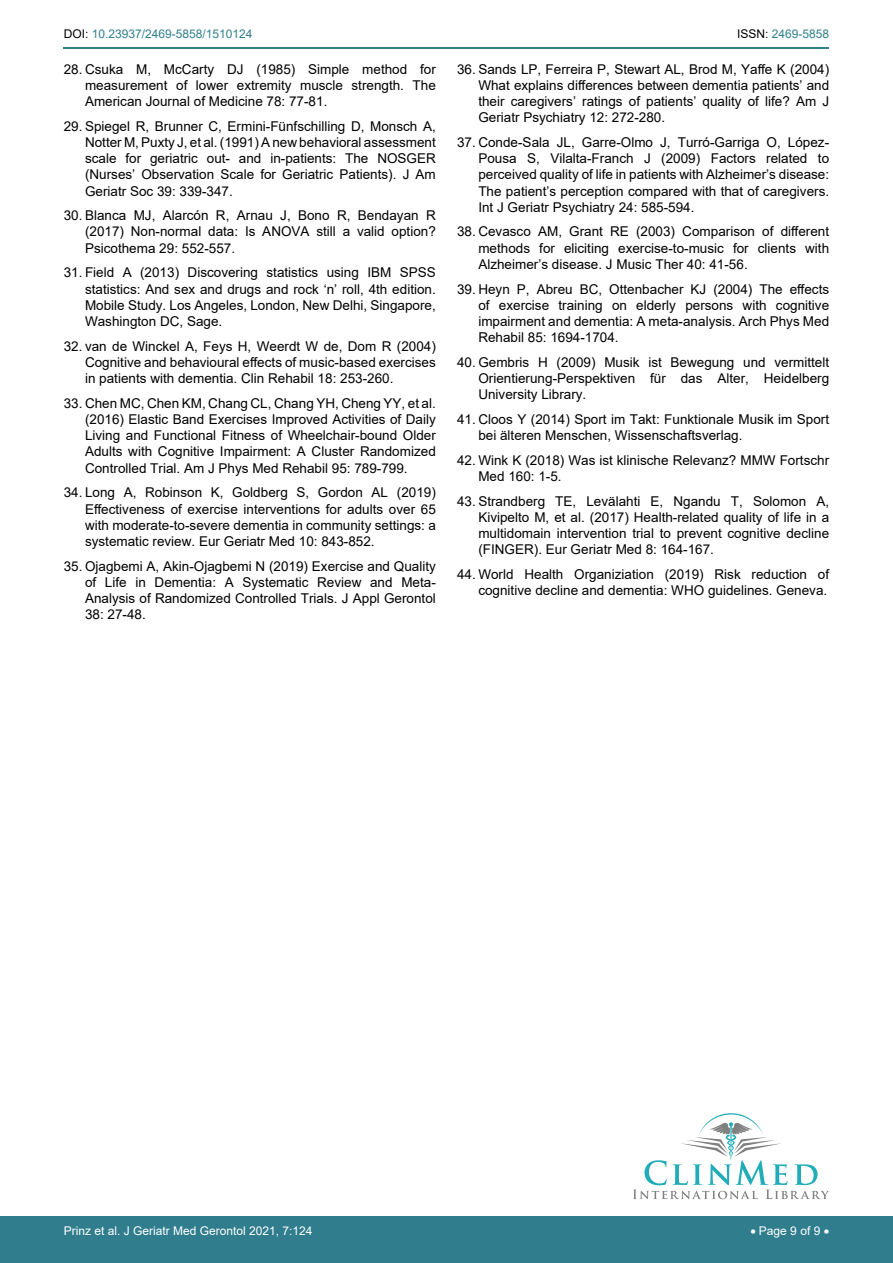
<style>
.page{position:relative;width:893px;height:1263px;background:#fff}
.page>*{position:absolute;margin:0;border:0;box-sizing:border-box;transform-origin:0 0}
.t1{font:13.5px/16.2px "Arial";color:#000;text-align:justify}
.t2{font:12px "Arial";color:#fff}
.t3{font:12px "Arial";color:#30808d}
.s1{color:#000}
</style>
<div class="page">
<hr style="left:64px;top:47px;width:765px;height:1px;background:#30808d">
<div style="left:0;top:1217px;width:893px;height:46px;background:#307d8d"></div>
<svg style="left:633px;top:1113px;width:196px;height:86px"></svg>
<p class="t3" style="left:64px;top:26px;width:190px"><span class="s1">DOI:</span> 10.23937/2469-5858/1510124</p>
<p class="t3" style="left:737px;top:26px;width:94px"><span class="s1">ISSN:</span> 2469-5858</p>
<p class="t1" style="left:85px;top:61px;width:352px;text-indent:-21px">28. Csuka M, McCarty DJ (1985) Simple method for measurement of lower extremity muscle strength. The American Journal of Medicine 78: 77-81.</p>
<p class="t1" style="left:85px;top:118px;width:352px;text-indent:-21px">29. Spiegel R, Brunner C, Ermini-Fünfschilling D, Monsch A, Notter M, Puxty J, et al. (1991) A new behavioral assessment scale for geriatric out- and in-patients: The NOSGER (Nurses’ Observation Scale for Geriatric Patients). J Am Geriatr Soc 39: 339-347.</p>
<p class="t1" style="left:85px;top:207px;width:352px;text-indent:-21px">30. Blanca MJ, Alarcón R, Arnau J, Bono R, Bendayan R (2017) Non-normal data: Is ANOVA still a valid option?<br>Psicothema 29: 552-557.</p>
<p class="t1" style="left:85px;top:264px;width:352px;text-indent:-21px">31. Field A (2013) Discovering statistics using IBM SPSS statistics: And sex and drugs and rock ‘n’ roll, 4th edition.<br>Mobile Study. Los Angeles, London, New Delhi, Singapore, Washington DC, Sage.</p>
<p class="t1" style="left:85px;top:338px;width:352px;text-indent:-21px">32. van de Winckel A, Feys H, Weerdt W de, Dom R (2004)<br>Cognitive and behavioural effects of music-based exercises in patients with dementia. Clin Rehabil 18: 253-260.</p>
<p class="t1" style="left:85px;top:395px;width:352px;text-indent:-21px">33. Chen MC, Chen KM, Chang CL, Chang YH, Cheng YY, et al. (2016) Elastic Band Exercises Improved Activities of Daily Living and Functional Fitness of Wheelchair-bound Older Adults with Cognitive Impairment: A Cluster Randomized Controlled Trial. Am J Phys Med Rehabil 95: 789-799.</p>
<p class="t1" style="left:85px;top:484px;width:352px;text-indent:-21px">34. Long A, Robinson K, Goldberg S, Gordon AL (2019)<br>Effectiveness of exercise interventions for adults over 65 with moderate-to-severe dementia in community settings: a systematic review. Eur Geriatr Med 10: 843-852.</p>
<p class="t1" style="left:85px;top:558px;width:352px;text-indent:-21px">35. Ojagbemi A, Akin-Ojagbemi N (2019) Exercise and Quality of Life in Dementia: A Systematic Review and Meta-Analysis of Randomized Controlled Trials. J Appl Gerontol 38: 27-48.</p>
<p class="t1" style="left:478px;top:61px;width:352px;text-indent:-21px">36. Sands LP, Ferreira P, Stewart AL, Brod M, Yaffe K (2004)<br>What explains differences between dementia patients’ and their caregivers’ ratings of patients’ quality of life? Am J Geriatr Psychiatry 12: 272-280.</p>
<p class="t1" style="left:478px;top:134px;width:352px;text-indent:-21px">37. Conde-Sala JL, Garre-Olmo J, Turró-Garriga O, López-Pousa S, Vilalta-Franch J (2009) Factors related to perceived quality of life in patients with Alzheimer’s disease:<br>The patient’s perception compared with that of caregivers.<br>Int J Geriatr Psychiatry 24: 585-594.</p>
<p class="t1" style="left:478px;top:223px;width:352px;text-indent:-21px">38. Cevasco AM, Grant RE (2003) Comparison of different methods for eliciting exercise-to-music for clients with Alzheimer’s disease. J Music Ther 40: 41-56.</p>
<p class="t1" style="left:478px;top:281px;width:352px;text-indent:-21px">39. Heyn P, Abreu BC, Ottenbacher KJ (2004) The effects of exercise training on elderly persons with cognitive impairment and dementia: A meta-analysis. Arch Phys Med Rehabil 85: 1694-1704.</p>
<p class="t1" style="left:478px;top:354px;width:352px;text-indent:-21px">40. Gembris H (2009) Musik ist Bewegung und vermittelt Orientierung-Perspektiven für das Alter, Heidelberg University Library.</p>
<p class="t1" style="left:478px;top:411px;width:352px;text-indent:-21px">41. Cloos Y (2014) Sport im Takt: Funktionale Musik im Sport bei älteren Menschen, Wissenschaftsverlag.</p>
<p class="t1" style="left:478px;top:452px;width:352px;text-indent:-21px">42. Wink K (2018) Was ist klinische Relevanz? MMW Fortschr<br>Med 160: 1-5.</p>
<p class="t1" style="left:478px;top:493px;width:352px;text-indent:-21px">43. Strandberg TE, Levälahti E, Ngandu T, Solomon A, Kivipelto M, et al. (2017) Health-related quality of life in a multidomain intervention trial to prevent cognitive decline (FINGER). Eur Geriatr Med 8: 164-167.</p>
<p class="t1" style="left:457px;top:566px;width:374px;text-align:right">44. World Health Organiziation (2019) Risk reduction of cognitive decline and dementia: WHO guidelines. Geneva.</p>
<p class="t2" style="left:64px;top:1223px;width:250px">Prinz et al. J Geriatr Med Gerontol 2021, 7:124</p>
<p class="t2" style="left:750px;top:1223px;width:80px">• Page 9 of 9 •</p>
</div>
